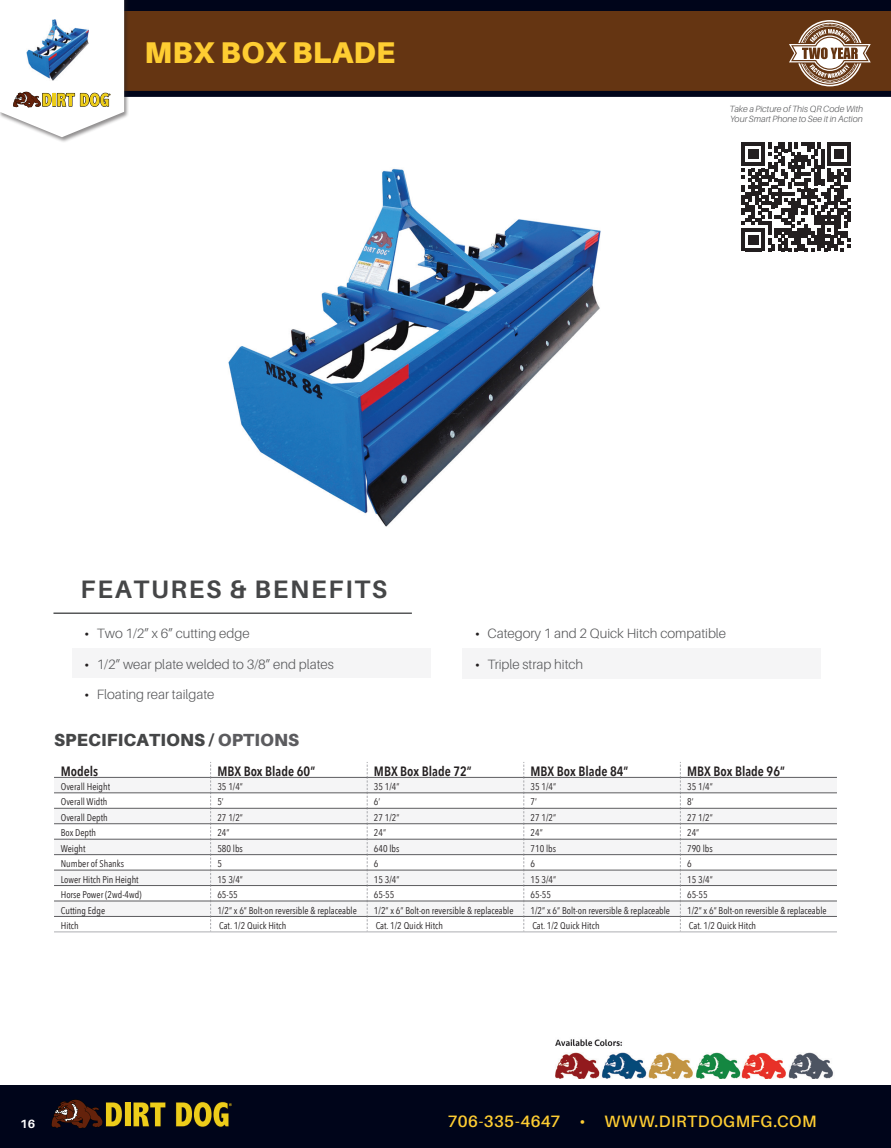
<style>
.page{position:relative;width:891px;height:1148px;background:#fff}
.page>*{position:absolute;margin:0;border:0;box-sizing:border-box;transform-origin:0 0}
.Product_name{font:900 30px "Aileron";letter-spacing:.01em;color:#fecd32}
.t1{font:700 25.2px "Aileron";letter-spacing:.07em;color:#454647}
.t2{font:900 17.55px "Aileron";letter-spacing:.01em;color:#454647}
.t3{font:600 16.5px "Aileron";letter-spacing:.025em;color:#fecd32}
.t4{font:300 13.5px "Aileron";color:#57585a}
.t5{font:600 13.5px "Avenir Next Condensed";color:#231f20}
.t6{font:700 12px "Aileron";color:#fff}
.t7{font:9.75px "Avenir Next Condensed";color:#231f20}
.t8{font:italic 300 9px/9.8px "Aileron";color:#57585a}
.s1{font-weight:700;font-size:12.75px;color:#231f20}
.s2{color:#5c5c5f}
</style>
<div class="page">
<div style="left:0;top:0;width:891px;height:52px;background:#00051a"></div>
<div style="left:0;top:12px;width:891px;height:79px;background:#653512"></div>
<div style="left:0;top:91px;width:891px;height:6px;background:#00051a"></div>
<div style="left:0;top:1085px;width:891px;height:63px;background:#00051a"></div>
<svg style="left:51px;top:1099px;width:181px;height:29px"></svg>
<svg style="left:789px;top:20px;width:82px;height:66px"></svg>
<div style="left:0;top:0;width:129px;height:143px;background:#231f20;opacity:.5"></div>
<svg style="left:0;top:0;width:124px;height:137px"></svg>
<svg style="left:54px;top:793px;width:783px;height:138px"></svg>
<svg style="left:210px;top:762px;width:1px;height:169px"></svg>
<svg style="left:367px;top:762px;width:1px;height:169px"></svg>
<svg style="left:523px;top:762px;width:1px;height:169px"></svg>
<svg style="left:680px;top:762px;width:1px;height:169px"></svg>
<hr style="left:54px;top:777px;width:157px;height:1px;background:#5c5c5f">
<hr style="left:211px;top:777px;width:156px;height:1px;background:#5c5c5f">
<hr style="left:367px;top:777px;width:157px;height:1px;background:#5c5c5f">
<hr style="left:524px;top:777px;width:156px;height:1px;background:#5c5c5f">
<hr style="left:680px;top:777px;width:157px;height:1px;background:#5c5c5f">
<hr style="left:54px;top:792px;width:157px;height:1px;background:#5c5c5f">
<hr style="left:211px;top:792px;width:156px;height:1px;background:#5c5c5f">
<hr style="left:367px;top:792px;width:157px;height:1px;background:#5c5c5f">
<hr style="left:524px;top:792px;width:156px;height:1px;background:#5c5c5f">
<hr style="left:680px;top:792px;width:157px;height:1px;background:#5c5c5f">
<hr style="left:54px;top:808px;width:157px;height:1px;background:#5c5c5f">
<hr style="left:54px;top:823px;width:157px;height:1px;background:#5c5c5f">
<hr style="left:211px;top:823px;width:156px;height:1px;background:#5c5c5f">
<hr style="left:367px;top:823px;width:157px;height:1px;background:#5c5c5f">
<hr style="left:524px;top:823px;width:156px;height:1px;background:#5c5c5f">
<hr style="left:680px;top:823px;width:157px;height:1px;background:#5c5c5f">
<hr style="left:54px;top:931px;width:157px;height:1px;background:#adaeb2">
<hr style="left:211px;top:931px;width:156px;height:1px;background:#adaeb2">
<hr style="left:367px;top:931px;width:157px;height:1px;background:#adaeb2">
<hr style="left:524px;top:931px;width:156px;height:1px;background:#adaeb2">
<hr style="left:680px;top:931px;width:157px;height:1px;background:#adaeb2">
<hr style="left:54px;top:839px;width:157px;height:1px;background:#5c5c5f">
<hr style="left:211px;top:839px;width:156px;height:1px;background:#5c5c5f">
<hr style="left:367px;top:839px;width:157px;height:1px;background:#5c5c5f">
<hr style="left:524px;top:839px;width:156px;height:1px;background:#5c5c5f">
<hr style="left:680px;top:839px;width:157px;height:1px;background:#5c5c5f">
<hr style="left:54px;top:854px;width:157px;height:1px;background:#5c5c5f">
<hr style="left:211px;top:854px;width:156px;height:1px;background:#5c5c5f">
<hr style="left:367px;top:854px;width:157px;height:1px;background:#5c5c5f">
<hr style="left:524px;top:854px;width:156px;height:1px;background:#5c5c5f">
<hr style="left:680px;top:854px;width:157px;height:1px;background:#5c5c5f">
<hr style="left:54px;top:869px;width:157px;height:1px;background:#5c5c5f">
<hr style="left:211px;top:869px;width:156px;height:1px;background:#5c5c5f">
<hr style="left:367px;top:869px;width:157px;height:1px;background:#5c5c5f">
<hr style="left:524px;top:869px;width:156px;height:1px;background:#5c5c5f">
<hr style="left:680px;top:869px;width:157px;height:1px;background:#5c5c5f">
<hr style="left:54px;top:885px;width:157px;height:1px;background:#5c5c5f">
<hr style="left:211px;top:885px;width:156px;height:1px;background:#5c5c5f">
<hr style="left:367px;top:885px;width:157px;height:1px;background:#5c5c5f">
<hr style="left:524px;top:885px;width:156px;height:1px;background:#5c5c5f">
<hr style="left:680px;top:885px;width:157px;height:1px;background:#5c5c5f">
<hr style="left:54px;top:900px;width:157px;height:1px;background:#5c5c5f">
<hr style="left:211px;top:900px;width:156px;height:1px;background:#5c5c5f">
<hr style="left:367px;top:900px;width:157px;height:1px;background:#5c5c5f">
<hr style="left:524px;top:900px;width:156px;height:1px;background:#5c5c5f">
<hr style="left:680px;top:900px;width:157px;height:1px;background:#5c5c5f">
<hr style="left:54px;top:916px;width:157px;height:1px;background:#5c5c5f">
<hr style="left:211px;top:916px;width:156px;height:1px;background:#5c5c5f">
<hr style="left:367px;top:916px;width:157px;height:1px;background:#5c5c5f">
<hr style="left:524px;top:916px;width:156px;height:1px;background:#5c5c5f">
<hr style="left:680px;top:916px;width:157px;height:1px;background:#5c5c5f">
<hr style="left:211px;top:808px;width:156px;height:1px;background:#5c5c5f">
<hr style="left:367px;top:808px;width:157px;height:1px;background:#5c5c5f">
<hr style="left:524px;top:808px;width:156px;height:1px;background:#5c5c5f">
<hr style="left:680px;top:808px;width:157px;height:1px;background:#5c5c5f">
<svg style="left:742px;top:142px;width:108px;height:109px"></svg>
<img style="left:228px;top:168px;width:373px;height:359px">
<img style="left:26px;top:20px;width:63px;height:60px">
<img style="left:555px;top:1039px;width:279px;height:39px">
<div style="left:72px;top:648px;width:359px;height:30px;background:#f5f5f6"></div>
<hr style="left:53px;top:612px;width:359px;height:2px;background:#454647">
<div style="left:462px;top:648px;width:359px;height:30px;background:#f5f5f6"></div>
<p class="Product_name" style="left:145px;top:35px;width:252px">MBX BOX BLADE</p>
<p class="t8" style="left:730px;top:104px;width:135px">Take a Picture of This QR Code With<br>Your Smart Phone to See it in Action</p>
<p class="t1" style="left:81px;top:574px;width:308px">FEATURES &amp; BENEFITS</p>
<p class="t4" style="left:85px;top:626px;width:167px"><span class="s1">•</span> Two 1/2” x 6” cutting edge</p>
<p class="t4" style="left:85px;top:656px;width:251px"><span class="s1">•</span> 1/2” wear plate welded to 3/8” end plates</p>
<p class="t4" style="left:85px;top:687px;width:131px"><span class="s1">•</span> Floating rear tailgate</p>
<p class="t2" style="left:54px;top:730px;width:247px">SPECIFICATIONS / <span class="s2">OPTIONS</span></p>
<p class="t4" style="left:475px;top:626px;width:252px"><span class="s1">•</span> Category 1 and 2 Quick Hitch compatible</p>
<p class="t4" style="left:475px;top:656px;width:109px"><span class="s1">•</span> Triple strap hitch</p>
<p class="t5" style="left:61px;top:760px;width:39px">Models</p>
<p class="t5" style="left:217px;top:760px;width:99px">MBX Box Blade 60”</p>
<p class="t5" style="left:374px;top:760px;width:99px">MBX Box Blade 72”</p>
<p class="t5" style="left:531px;top:760px;width:99px">MBX Box Blade 84”</p>
<p class="t5" style="left:687px;top:760px;width:99px">MBX Box Blade 96”</p>
<p class="t7" style="left:61px;top:778px;width:51px">Overall Height</p>
<p class="t7" style="left:217px;top:778px;width:27px">35 1/4”</p>
<p class="t7" style="left:374px;top:778px;width:27px">35 1/4”</p>
<p class="t7" style="left:531px;top:778px;width:27px">35 1/4”</p>
<p class="t7" style="left:687px;top:778px;width:27px">35 1/4”</p>
<p class="t7" style="left:61px;top:793px;width:48px">Overall Width</p>
<p class="t7" style="left:217px;top:793px;width:8px">5’</p>
<p class="t7" style="left:374px;top:793px;width:8px">6’</p>
<p class="t7" style="left:531px;top:793px;width:8px">7’</p>
<p class="t7" style="left:687px;top:793px;width:8px">8’</p>
<p class="t7" style="left:61px;top:809px;width:48px">Overall Depth</p>
<p class="t7" style="left:217px;top:809px;width:27px">27 1/2”</p>
<p class="t7" style="left:374px;top:809px;width:27px">27 1/2”</p>
<p class="t7" style="left:531px;top:809px;width:27px">27 1/2”</p>
<p class="t7" style="left:687px;top:809px;width:27px">27 1/2”</p>
<p class="t7" style="left:61px;top:824px;width:37px">Box Depth</p>
<p class="t7" style="left:217px;top:824px;width:14px">24”</p>
<p class="t7" style="left:374px;top:824px;width:14px">24”</p>
<p class="t7" style="left:531px;top:824px;width:14px">24”</p>
<p class="t7" style="left:687px;top:824px;width:14px">24”</p>
<p class="t7" style="left:61px;top:840px;width:26px">Weight</p>
<p class="t7" style="left:217px;top:840px;width:27px">580 lbs</p>
<p class="t7" style="left:374px;top:840px;width:27px">640 lbs</p>
<p class="t7" style="left:531px;top:840px;width:27px">710 lbs</p>
<p class="t7" style="left:687px;top:840px;width:27px">790 lbs</p>
<p class="t7" style="left:61px;top:855px;width:65px">Number of Shanks</p>
<p class="t7" style="left:217px;top:855px;width:6px">5</p>
<p class="t7" style="left:374px;top:855px;width:6px">6</p>
<p class="t7" style="left:531px;top:855px;width:6px">6</p>
<p class="t7" style="left:687px;top:855px;width:6px">6</p>
<p class="t7" style="left:61px;top:871px;width:79px">Lower Hitch Pin Height</p>
<p class="t7" style="left:217px;top:871px;width:27px">15 3/4”</p>
<p class="t7" style="left:374px;top:871px;width:27px">15 3/4”</p>
<p class="t7" style="left:531px;top:871px;width:27px">15 3/4”</p>
<p class="t7" style="left:687px;top:871px;width:27px">15 3/4”</p>
<p class="t7" style="left:61px;top:886px;width:82px">Horse Power (2wd-4wd)</p>
<p class="t7" style="left:217px;top:886px;width:22px">65-55</p>
<p class="t7" style="left:374px;top:886px;width:22px">65-55</p>
<p class="t7" style="left:531px;top:886px;width:22px">65-55</p>
<p class="t7" style="left:687px;top:886px;width:22px">65-55</p>
<p class="t7" style="left:61px;top:901px;width:46px">Cutting Edge</p>
<p class="t7" style="left:217px;top:901px;width:141px">1/2” x 6” Bolt-on reversible &amp; replaceable</p>
<p class="t7" style="left:374px;top:901px;width:141px">1/2” x 6” Bolt-on reversible &amp; replaceable</p>
<p class="t7" style="left:531px;top:901px;width:141px">1/2” x 6” Bolt-on reversible &amp; replaceable</p>
<p class="t7" style="left:687px;top:901px;width:141px">1/2” x 6” Bolt-on reversible &amp; replaceable</p>
<p class="t7" style="left:61px;top:917px;width:19px">Hitch</p>
<p class="t7" style="left:219px;top:917px;width:69px">Cat. 1/2 Quick Hitch</p>
<p class="t7" style="left:376px;top:917px;width:69px">Cat. 1/2 Quick Hitch</p>
<p class="t7" style="left:532px;top:917px;width:69px">Cat. 1/2 Quick Hitch</p>
<p class="t7" style="left:689px;top:917px;width:69px">Cat. 1/2 Quick Hitch</p>
<p class="t6" style="left:20px;top:1116px;width:16px">16</p>
<h3 class="t3" style="left:448px;top:1111px;width:370px">706-335-4647 • WWW.DIRTDOGMFG.COM</h3>
</div>
